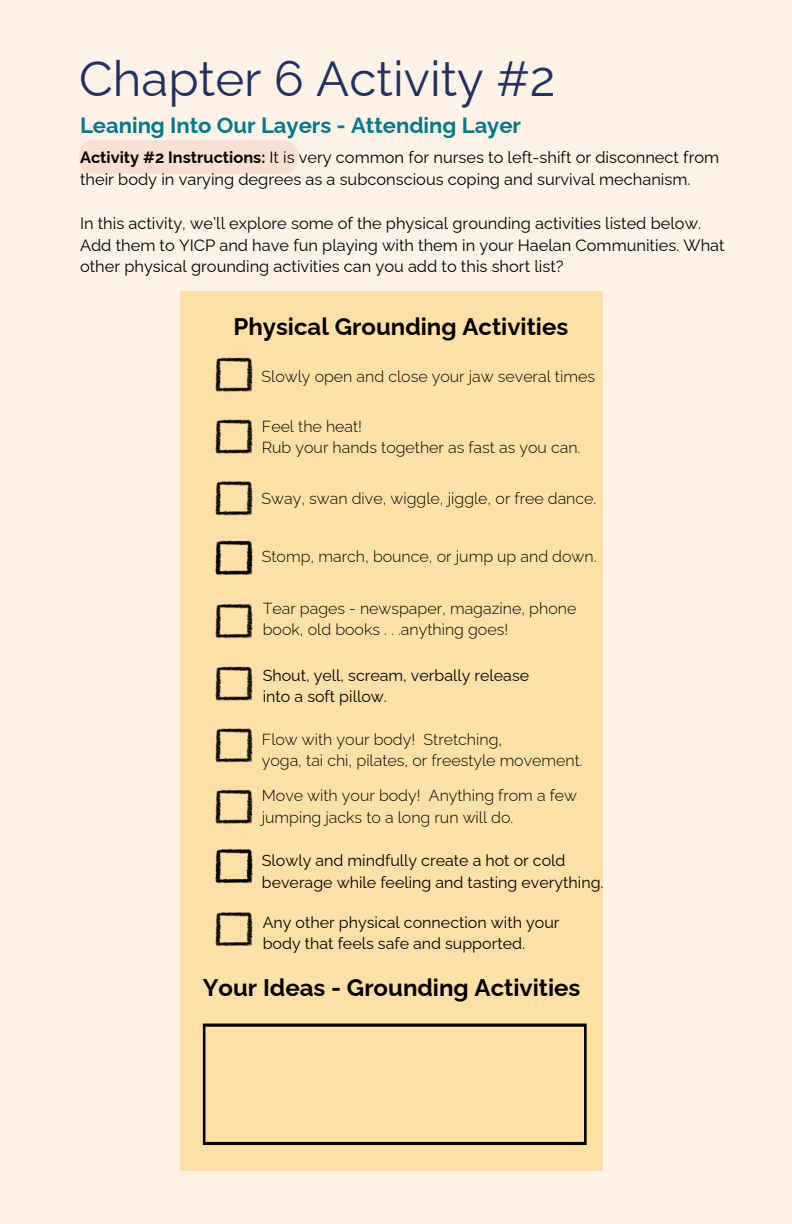
<style>
.page{position:relative;width:792px;height:1224px;background:#fff3e8}
.page>*{position:absolute;margin:0;border:0;box-sizing:border-box;transform-origin:0 0}
.t1{font:49.2px "Raleway";color:#223063}
.t2{font:700 24px "Raleway";color:#000}
.t3{font:700 22px "Raleway";color:#00788c}
.t4{font:16.4px/21.8px "Raleway";color:#000}
.t5{font:300 16px "Raleway";color:#000}
.t6{font:16px "Raleway";color:#000}
.s1{font-weight:700}
</style>
<div class="page">
<div style="left:180px;top:291px;width:423px;height:879px;background:#ffe1a7"></div>
<div style="left:79px;top:140px;width:219px;height:34px;background:#f8e0d4"></div>
<img style="left:215px;top:358px;width:38px;height:280px">
<img style="left:215px;top:666px;width:38px;height:281px">
<svg style="left:203px;top:1024px;width:384px;height:121px"></svg>
<p class="t1" style="left:79px;top:50px;width:478px">Chapter 6 Activity #2</p>
<p class="t3" style="left:80px;top:113px;width:443px">Leaning Into Our Layers - Attending Layer</p>
<p class="t4" style="left:80px;top:146px;width:641px"><span class="s1">Activity #2 Instructions:</span> It is very common for nurses to left-shift or disconnect from their body in varying degrees as a subconscious coping and survival mechanism.</p>
<h2 class="t4" style="left:80px;top:212px;width:646px">In this activity, we’ll explore some of the physical grounding activities listed below.<br>Add them to YICP and have fun playing with them in your Haelan Communities. What other physical grounding activities can you add to this short list?</h2>
<p class="t2" style="left:233px;top:313px;width:336px">Physical Grounding Activities</p>
<p class="t5" style="left:262px;top:367px;width:335px">Slowly open and close your jaw several times</p>
<p class="t5" style="left:262px;top:417px;width:102px">Feel the heat!</p>
<p class="t5" style="left:262px;top:438px;width:320px">Rub your hands together as fast as you can.</p>
<p class="t5" style="left:262px;top:489px;width:336px">Sway, swan dive, wiggle, jiggle, or free dance.</p>
<p class="t5" style="left:262px;top:547px;width:336px">Stomp, march, bounce, or jump up and down.</p>
<p class="t5" style="left:263px;top:599px;width:315px">Tear pages - newspaper, magazine, phone</p>
<p class="t5" style="left:263px;top:620px;width:247px">book, old books . . .anything goes!</p>
<p class="t6" style="left:263px;top:666px;width:268px">Shout, yell, scream, verbally release</p>
<p class="t6" style="left:263px;top:687px;width:126px">into a soft pillow.</p>
<p class="t5" style="left:262px;top:730px;width:242px">Flow with your body! Stretching,</p>
<p class="t5" style="left:262px;top:751px;width:322px">yoga, tai chi, pilates, or freestyle movement.</p>
<p class="t5" style="left:262px;top:786px;width:317px">Move with your body! Anything from a few</p>
<p class="t5" style="left:262px;top:808px;width:253px">jumping jacks to a long run will do.</p>
<p class="t6" style="left:262px;top:851px;width:305px">Slowly and mindfully create a hot or cold</p>
<p class="t6" style="left:262px;top:873px;width:343px">beverage while feeling and tasting everything.</p>
<h2 class="t6" style="left:263px;top:913px;width:298px">Any other physical connection with your</h2>
<p class="t6" style="left:263px;top:934px;width:264px">body that feels safe and supported.</p>
<p class="t2" style="left:203px;top:973px;width:379px">Your Ideas - Grounding Activities</p>
</div>
